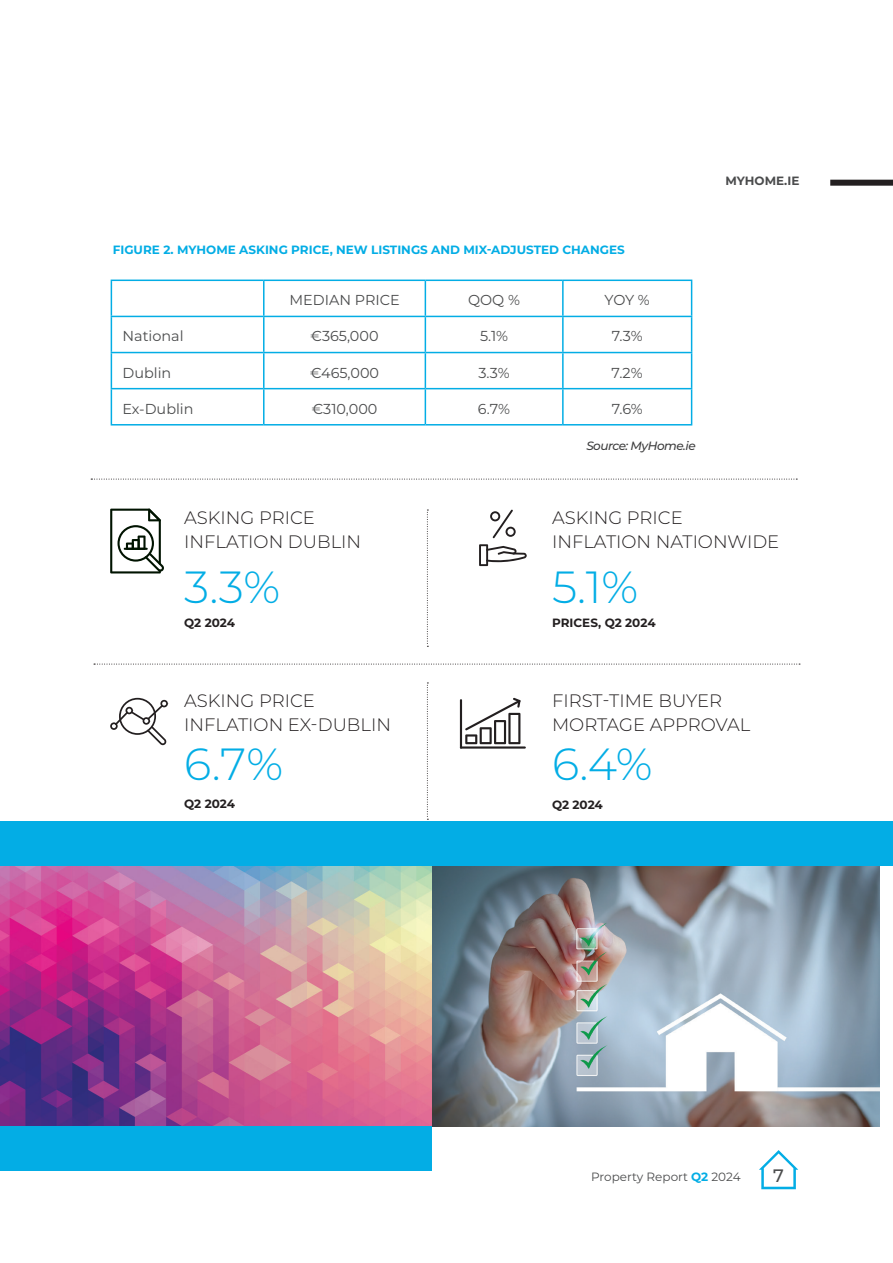
<style>
.page{position:relative;width:893px;height:1263px;background:#fff}
.page>*{position:absolute;margin:0;border:0;box-sizing:border-box;transform-origin:0 0}
.Title_02{font:300 45px "Montserrat";color:#03ade5}
.Text_02{font:300 18px/24px "Montserrat";color:#231f20}
.t1{font:500 18px "Montserrat";color:#4b4c4d}
.t2{font:14.4px "Montserrat";color:#4b4c4d}
.Text_01_Left{font:700 12px "Montserrat";color:#03ade5}
.Text_01_Left-2{font:700 12px "Montserrat";letter-spacing:-.005em;color:#231f20}
.t3{font:12px "Montserrat";color:#4b4c4d}
.t4{font:italic 500 12px "Montserrat";letter-spacing:-.04em;color:#3e3e3f}
.Text_01_Left-3{font:700 12px "Montserrat";color:#4b4c4d}
.s1{font-weight:700;color:#03ade5}
</style>
<div class="page">
<img style="left:432px;top:865px;width:448px;height:261px">
<img style="left:0;top:865px;width:432px;height:261px">
<svg style="left:427px;top:510px;width:1px;height:137px"></svg>
<svg style="left:427px;top:683px;width:1px;height:137px"></svg>
<svg style="left:94px;top:664px;width:706px;height:1px"></svg>
<svg style="left:91px;top:479px;width:706px;height:1px"></svg>
<hr style="left:111px;top:280px;width:153px;height:1px;background:#03ade5">
<hr style="left:111px;top:281px;width:1px;height:35px;background:#03ade5">
<hr style="left:264px;top:280px;width:161px;height:1px;background:#03ade5">
<hr style="left:263px;top:281px;width:2px;height:35px;background:#03ade5">
<hr style="left:425px;top:280px;width:138px;height:1px;background:#03ade5">
<hr style="left:425px;top:281px;width:1px;height:35px;background:#03ade5">
<hr style="left:563px;top:280px;width:129px;height:1px;background:#03ade5">
<hr style="left:562px;top:281px;width:2px;height:35px;background:#03ade5">
<hr style="left:691px;top:281px;width:1px;height:35px;background:#03ade5">
<hr style="left:111px;top:316px;width:153px;height:1px;background:#03ade5">
<hr style="left:111px;top:317px;width:1px;height:35px;background:#03ade5">
<hr style="left:264px;top:316px;width:161px;height:1px;background:#03ade5">
<hr style="left:263px;top:317px;width:2px;height:35px;background:#03ade5">
<hr style="left:425px;top:316px;width:138px;height:1px;background:#03ade5">
<hr style="left:425px;top:317px;width:1px;height:35px;background:#03ade5">
<hr style="left:563px;top:316px;width:129px;height:1px;background:#03ade5">
<hr style="left:562px;top:317px;width:2px;height:35px;background:#03ade5">
<hr style="left:691px;top:317px;width:1px;height:35px;background:#03ade5">
<hr style="left:111px;top:352px;width:153px;height:1px;background:#03ade5">
<hr style="left:111px;top:353px;width:1px;height:35px;background:#03ade5">
<hr style="left:264px;top:352px;width:161px;height:1px;background:#03ade5">
<hr style="left:263px;top:353px;width:2px;height:35px;background:#03ade5">
<hr style="left:425px;top:352px;width:138px;height:1px;background:#03ade5">
<hr style="left:425px;top:353px;width:1px;height:35px;background:#03ade5">
<hr style="left:563px;top:352px;width:129px;height:1px;background:#03ade5">
<hr style="left:562px;top:353px;width:2px;height:35px;background:#03ade5">
<hr style="left:691px;top:353px;width:1px;height:35px;background:#03ade5">
<hr style="left:111px;top:388px;width:153px;height:1px;background:#03ade5">
<hr style="left:111px;top:389px;width:1px;height:35px;background:#03ade5">
<hr style="left:264px;top:388px;width:161px;height:1px;background:#03ade5">
<hr style="left:263px;top:389px;width:2px;height:35px;background:#03ade5">
<hr style="left:425px;top:388px;width:138px;height:1px;background:#03ade5">
<hr style="left:425px;top:389px;width:1px;height:35px;background:#03ade5">
<hr style="left:563px;top:388px;width:129px;height:1px;background:#03ade5">
<hr style="left:562px;top:389px;width:2px;height:35px;background:#03ade5">
<hr style="left:691px;top:389px;width:1px;height:35px;background:#03ade5">
<hr style="left:111px;top:424px;width:153px;height:1px;background:#03ade5">
<hr style="left:264px;top:424px;width:161px;height:1px;background:#03ade5">
<hr style="left:425px;top:424px;width:138px;height:1px;background:#03ade5">
<hr style="left:563px;top:424px;width:129px;height:1px;background:#03ade5">
<svg style="left:110px;top:508px;width:54px;height:65px"></svg>
<hr style="left:460px;top:746px;width:66px;height:3px;background:#231f20">
<hr style="left:460px;top:699px;width:2px;height:50px;background:#231f20">
<svg style="left:465px;top:698px;width:56px;height:46px"></svg>
<div style="left:830px;top:180px;width:63px;height:6px;background:#231f20"></div>
<svg style="left:479px;top:544px;width:48px;height:22px"></svg>
<svg style="left:490px;top:509px;width:26px;height:29px"></svg>
<svg style="left:110px;top:698px;width:58px;height:47px"></svg>
<svg style="left:759px;top:1150px;width:39px;height:39px"></svg>
<div style="left:0;top:1126px;width:432px;height:45px;background:#03ade5"></div>
<div style="left:0;top:821px;width:893px;height:44px;background:#03ade5"></div>
<p class="Text_01_Left" style="left:113px;top:241px;width:514px">FIGURE 2. MYHOME ASKING PRICE, NEW LISTINGS AND MIX-ADJUSTED CHANGES</p>
<p class="t2" style="left:289px;top:290px;width:112px">MEDIAN PRICE</p>
<p class="t2" style="left:468px;top:290px;width:53px">QOQ %</p>
<p class="t2" style="left:605px;top:290px;width:47px">YOY %</p>
<p class="t2" style="left:122px;top:326px;width:63px">National</p>
<p class="t2" style="left:311px;top:326px;width:70px">€365,000</p>
<p class="t2" style="left:480px;top:326px;width:30px">5.1%</p>
<p class="t2" style="left:612px;top:326px;width:32px">7.3%</p>
<p class="t2" style="left:122px;top:363px;width:50px">Dublin</p>
<p class="t2" style="left:310px;top:363px;width:71px">€465,000</p>
<p class="t2" style="left:478px;top:363px;width:33px">3.3%</p>
<p class="t2" style="left:612px;top:363px;width:33px">7.2%</p>
<p class="t2" style="left:122px;top:399px;width:73px">Ex-Dublin</p>
<p class="t2" style="left:312px;top:399px;width:67px">€310,000</p>
<p class="t2" style="left:478px;top:399px;width:34px">6.7%</p>
<p class="t2" style="left:612px;top:399px;width:33px">7.6%</p>
<p class="t4" style="left:586px;top:437px;width:111px">Source: MyHome.ie</p>
<p class="Text_01_Left-3" style="left:725px;top:172px;width:76px">MYHOME.IE</p>
<p class="Text_02" style="left:184px;top:505px;width:178px">ASKING PRICE<br>INFLATION DUBLIN</p>
<p class="Text_02" style="left:552px;top:505px;width:132px">ASKING PRICE</p>
<p class="Text_02" style="left:552px;top:529px;width:229px">INFLATION NATIONWIDE</p>
<p class="Title_02" style="left:184px;top:556px;width:97px">3.3%</p>
<p class="Title_02" style="left:552px;top:556px;width:88px">5.1%</p>
<p class="Text_01_Left-2" style="left:184px;top:614px;width:52px">Q2 2024</p>
<p class="Text_02" style="left:184px;top:688px;width:208px">ASKING PRICE<br>INFLATION EX-DUBLIN</p>
<p class="Text_01_Left-2" style="left:552px;top:614px;width:105px">PRICES, Q2 2024</p>
<p class="Text_02" style="left:552px;top:688px;width:200px">FIRST-TIME BUYER<br>MORTAGE APPROVAL</p>
<p class="Title_02" style="left:184px;top:733px;width:100px">6.7%</p>
<p class="Title_02" style="left:552px;top:733px;width:102px">6.4%</p>
<p class="Text_01_Left-2" style="left:184px;top:795px;width:52px">Q2 2024</p>
<p class="Text_01_Left-2" style="left:552px;top:796px;width:52px">Q2 2024</p>
<p class="t3" style="left:591px;top:1168px;width:151px">Property Report <span class="s1">Q2</span> 2024</p>
<p class="t1" style="left:773px;top:1162px;width:12px">7</p>
</div>
